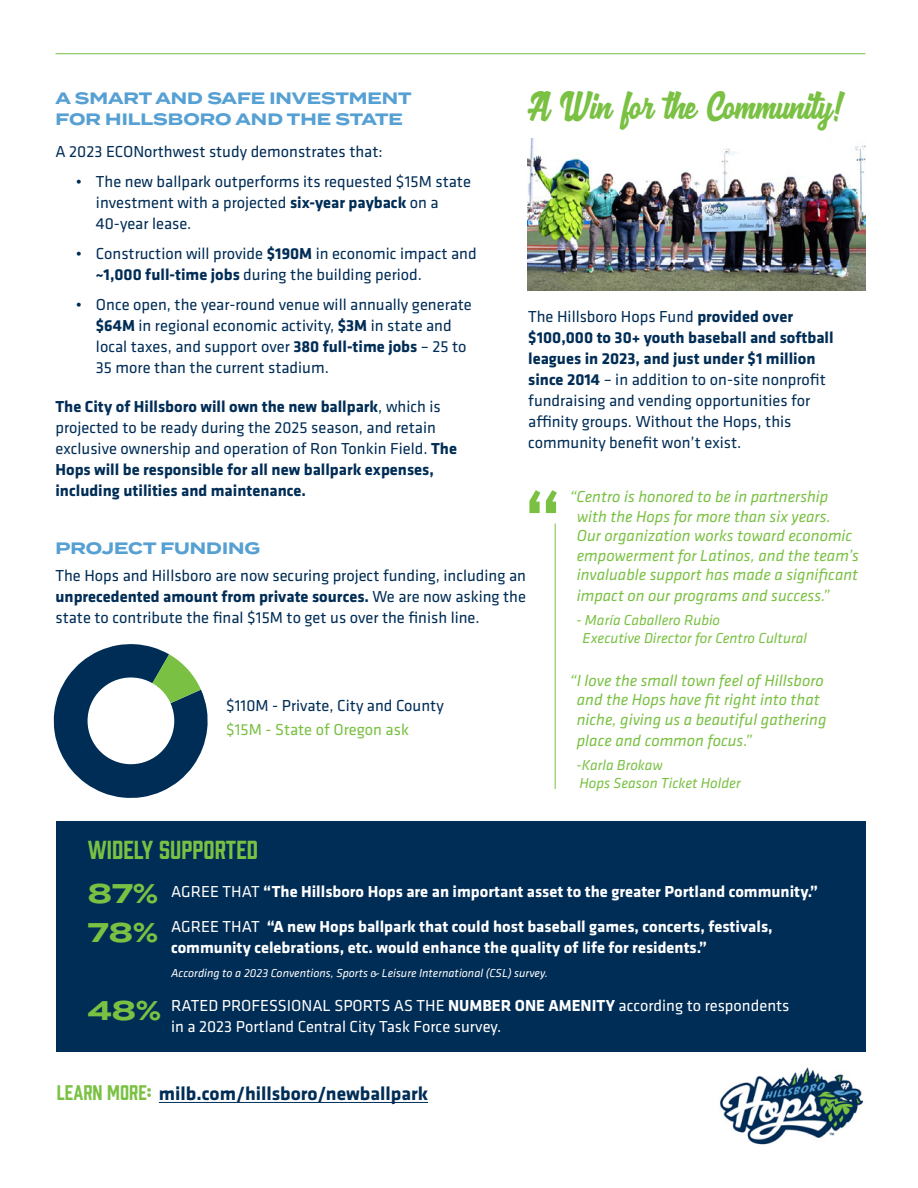
<style>
.page{position:relative;width:918px;height:1188px;background:#fff}
.page>*{position:absolute;margin:0;border:0;box-sizing:border-box;transform-origin:0 0}
.t1{font:215.7px "Chartwell Pies";color:#002d56}
.t2{font:39px "Loguetown";color:#7ac143}
.t3{font:700 27px/38.8px "Termina";color:#7ac143}
.t4{font:24px "Prohibition";color:#7ac143}
.t5{font:700 19.5px "Klavika";color:#002d56}
.t6{font:16.5px/21px "Klavika";color:#002d56}
.t7{font:italic 16.5px/19.5px "Klavika";color:#7ac143}
.t8{font:700 16.5px/21px "Klavika";color:#002d56}
.t9{font:700 16.5px/34.3px "Klavika";color:#fff}
.t10{font:16.5px/21px "Klavika";color:#fff}
.t11{font:700 16.5px/21px "Termina";color:#56a0d3}
.t12{font:16.5px "Klavika";color:#7ac143}
.t13{font:italic 15px/18px "Klavika";color:#7ac143}
.t14{font:italic 12px "Klavika";color:#fff}
.s1{font-weight:700}
.s2{font-weight:400}
.s3{color:#7ac143}
.s4{font-family:"Prohibition";font-weight:400;color:#7ac143}
</style>
<div class="page">
<img style="left:720px;top:1067px;width:144px;height:78px">
<div style="left:56px;top:821px;width:809px;height:231px;background:#002d56"></div>
<hr style="left:55px;top:53px;width:810px;height:1px;background:#7ac143">
<hr style="left:159px;top:1102px;width:269px;height:1px;background:#002d56">
<img style="left:528px;top:138px;width:337px;height:153px">
<svg style="left:529px;top:490px;width:28px;height:23px"></svg>
<hr style="left:555px;top:524px;width:1px;height:265px;background:#7ac143">
<h2 class="t2" style="left:528px;top:82px;width:320px">A Win for the Community!</h2>
<p class="t11" style="left:55px;top:88px;width:358px">A SMART AND SAFE INVESTMENT<br>FOR HILLSBORO AND THE STATE</p>
<p class="t6" style="left:55px;top:141px;width:329px">A 2023 ECONorthwest study demonstrates that:</p>
<p class="t6" style="left:96px;top:171px;width:376px;text-indent:-20px">• The new ballpark outperforms its requested $15M state investment with a projected <span class="s1">six-year payback</span> on a<br>40-year lease.</p>
<p class="t6" style="left:96px;top:243px;width:382px;text-indent:-20px">• Construction will provide <span class="s1">$190M</span> in economic impact and <span class="s1">~1,000 full-time jobs</span> during the building period.</p>
<p class="t6" style="left:96px;top:294px;width:377px;text-indent:-20px">• Once open, the year-round venue will annually generate <span class="s1">$64M</span> in regional economic activity, <span class="s1">$3M</span> in state and local taxes, and support over <span class="s1">380 full-time jobs</span> – 25 to 35 more than the current stadium.</p>
<p class="t8" style="left:55px;top:396px;width:403px">The City of Hillsboro will own the new ballpark<span class="s2">, which is projected to be ready during the 2025 season, and retain exclusive ownership and operation of Ron Tonkin Field.</span> The Hops will be responsible for all new ballpark expenses, including utilities and maintenance.</p>
<p class="t6" style="left:528px;top:307px;width:307px">The Hillsboro Hops Fund <span class="s1">provided over $100,000 to 30+ youth baseball and softball leagues in 2023, and just under $1 million since 2014</span> – in addition to on-site nonprofit fundraising and vending opportunities for affinity groups. Without the Hops, this community benefit won’t exist.</p>
<p class="t7" style="left:577px;top:487px;width:284px;text-indent:-7px">“Centro is honored to be in partnership with the Hops for more than six years.<br>Our organization works toward economic empowerment for Latinos, and the team’s invaluable support has made a significant</p>
<p class="t7" style="left:577px;top:586px;width:255px">impact on our programs and success.”</p>
<p class="t13" style="left:583px;top:612px;width:226px;text-indent:-6px">- María Caballero Rubio<br>Executive Director for Centro Cultural</p>
<p class="t7" style="left:570px;top:671px;width:258px;text-align:center">“I love the small town feel of Hillsboro and the Hops have fit right into that niche, giving us a beautiful gathering</p>
<p class="t7" style="left:577px;top:731px;width:177px">place and common focus.”</p>
<p class="t13" style="left:576px;top:756px;width:166px">-Karla Brokaw<br>Hops Season Ticket Holder</p>
<p class="t11" style="left:55px;top:538px;width:206px">PROJECT FUNDING</p>
<p class="t6" style="left:55px;top:565px;width:472px;text-align:justify">The Hops and Hillsboro are now securing project funding, including an <span class="s1">unprecedented amount from private sources.</span> We are now asking the state to contribute the final $15M to get us over the finish line.</p>
<h1 class="t1" style="left:216px;top:587px;width:393px;rotate:66deg">90<span class="s3">10</span></h1>
<h3 class="t4" style="left:88px;top:833px;width:172px">WIDELY SUPPORTED</h3>
<p class="t6" style="left:226px;top:695px;width:219px">$110M - Private, City and County</p>
<p class="t12" style="left:226px;top:721px;width:184px">$15M - State of Oregon ask</p>
<h3 class="t3" style="left:88px;top:874px;width:71px">87%<br>78%</h3>
<h3 class="t3" style="left:88px;top:991px;width:75px">48%</h3>
<p class="t9" style="left:171px;top:875px;width:649px"><span class="s2">AGREE THAT</span> “The Hillsboro Hops are an important asset to the greater Portland community.”<br><span class="s2">AGREE THAT</span> “A new Hops ballpark that could host baseball games, concerts, festivals,</p>
<p class="t9" style="left:171px;top:930px;width:538px">community celebrations, etc. would enhance the quality of life for residents.”</p>
<p class="t14" style="left:171px;top:966px;width:378px">According to a 2023 Conventions, Sports &amp; Leisure International (CSL) survey.</p>
<p class="t10" style="left:171px;top:995px;width:620px">RATED PROFESSIONAL SPORTS AS THE <span class="s1">NUMBER ONE AMENITY</span> according to respondents in a 2023 Portland Central City Task Force survey.</p>
<p class="t5" style="left:57px;top:1083px;width:373px"><span class="s4">LEARN MORE:</span> milb.com/hillsboro/newballpark</p>
</div>
